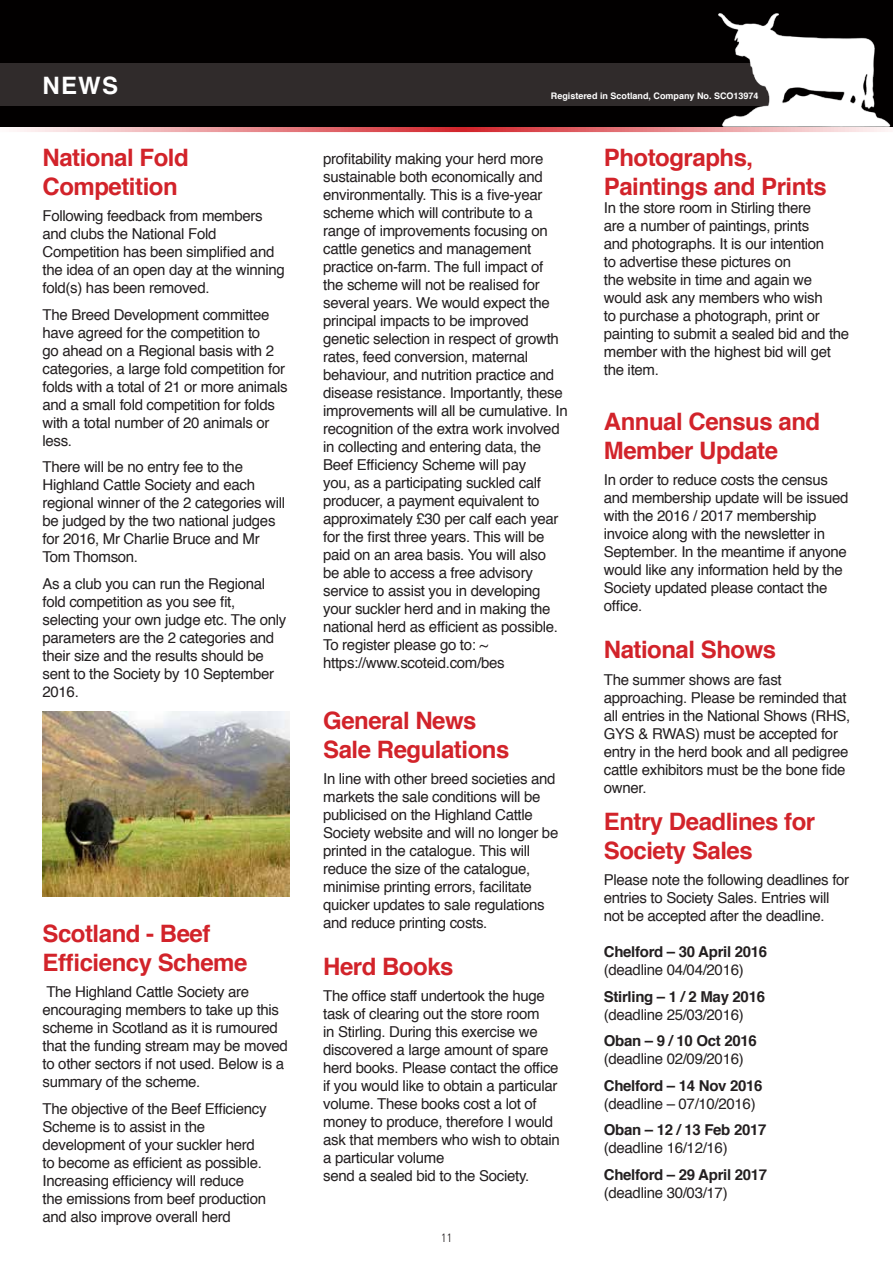
<style>
.page{position:relative;width:893px;height:1263px;background:#fff}
.page>*{position:absolute;margin:0;border:0;box-sizing:border-box;transform-origin:0 0}
.t1{font:700 24px/28.8px "Helvetica";letter-spacing:-.02em;color:#d2232a}
.t2{font:700 24px "Helvetica";color:#fff}
.t3{font:15px/18px "Helvetica";letter-spacing:-.02em;color:#231f20}
.t4{font:700 15px "Helvetica";letter-spacing:-.02em;color:#231f20}
.t5{font:300 condensed 12px "Frutiger";color:#231f20}
.t6{font:700 9px "Helvetica";color:#fff}
</style>
<div class="page">
<img style="left:43px;top:711px;width:246px;height:185px">
<svg style="left:0;top:126px;width:893px;height:6px;background:#c77d80"></svg>
<div style="left:0;top:0;width:893px;height:126px;background:#020000"></div>
<div style="left:0;top:64px;width:775px;height:42px;background:#302b2b"></div>
<img style="left:716px;top:13px;width:175px;height:113px">
<h1 class="t2" style="left:43px;top:66px;width:77px">NEWS</h1>
<h1 class="t1" style="left:43px;top:143px;width:148px">National Fold<br>Competition</h1>
<p class="t3" style="left:43px;top:207px;width:244px">Following feedback from members and clubs the National Fold<br>Competition has been simplified and the idea of an open day at the winning fold(s) has been removed.</p>
<p class="t3" style="left:43px;top:306px;width:247px">The Breed Development committee have agreed for the competition to<br>go ahead on a Regional basis with 2 categories, a large fold competition for folds with a total of 21 or more animals and a small fold competition for folds with a total number of 20 animals or less.</p>
<p class="t3" style="left:43px;top:458px;width:244px">There will be no entry fee to the<br>Highland Cattle Society and each regional winner of the 2 categories will be judged by the two national judges for 2016, Mr Charlie Bruce and Mr<br>Tom Thomson.</p>
<p class="t3" style="left:43px;top:575px;width:245px">As a club you can run the Regional fold competition as you see fit, selecting your own judge etc. The only parameters are the 2 categories and their size and the results should be sent to the Society by 10 September<br>2016.</p>
<h1 class="t1" style="left:43px;top:919px;width:206px">Scotland - Beef<br>Efficiency Scheme</h1>
<p class="t3" style="left:43px;top:983px;width:247px">The Highland Cattle Society are encouraging members to take up this scheme in Scotland as it is rumoured that the funding stream may be moved to other sectors if not used. Below is a summary of the scheme.</p>
<p class="t3" style="left:43px;top:1100px;width:226px">The objective of the Beef Efficiency<br>Scheme is to assist in the development of your suckler herd to become as efficient as possible.<br>Increasing efficiency will reduce the emissions from beef production and also improve overall herd</p>
<p class="t6" style="left:551px;top:89px;width:209px">Registered in Scotland, Company No. SCO13974</p>
<p class="t3" style="left:323px;top:150px;width:246px">profitability making your herd more sustainable both economically and environmentally. This is a five-year scheme which will contribute to a range of improvements focusing on cattle genetics and management practice on-farm. The full impact of<br>the scheme will not be realised for several years. We would expect the principal impacts to be improved genetic selection in respect of growth rates, feed conversion, maternal behaviour, and nutrition practice and disease resistance. Importantly, these improvements will all be cumulative. In recognition of the extra work involved in collecting and entering data, the Beef Efficiency Scheme will pay<br>you, as a participating suckled calf producer, a payment equivalent to approximately £30 per calf each year for the first three years. This will be paid on an area basis. You will also<br>be able to access a free advisory service to assist you in developing your suckler herd and in making the national herd as efficient as possible.<br>To register please go to: ~ https://www.scoteid.com/bes</p>
<h1 class="t1" style="left:323px;top:706px;width:188px">General News<br>Sale Regulations</h1>
<p class="t3" style="left:323px;top:770px;width:237px">In line with other breed societies and markets the sale conditions will be publicised on the Highland Cattle Society website and will no longer be printed in the catalogue. This will reduce the size of the catalogue, minimise printing errors, facilitate quicker updates to sale regulations and reduce printing costs.</p>
<h1 class="t1" style="left:323px;top:952px;width:132px">Herd Books</h1>
<p class="t3" style="left:323px;top:987px;width:238px">The office staff undertook the huge task of clearing out the store room<br>in Stirling. During this exercise we discovered a large amount of spare herd books. Please contact the office if you would like to obtain a particular volume. These books cost a lot of money to produce, therefore I would ask that members who wish to obtain a particular volume<br>send a sealed bid to the Society.</p>
<p class="t5" style="left:441px;top:1231px;width:13px">11</p>
<h1 class="t1" style="left:604px;top:143px;width:224px">Photographs,<br>Paintings and Prints</h1>
<p class="t3" style="left:604px;top:199px;width:247px">In the store room in Stirling there<br>are a number of paintings, prints<br>and photographs. It is our intention<br>to advertise these pictures on<br>the website in time and again we would ask any members who wish<br>to purchase a photograph, print or painting to submit a sealed bid and the member with the highest bid will get the item.</p>
<h1 class="t1" style="left:604px;top:407px;width:218px">Annual Census and<br>Member Update</h1>
<p class="t3" style="left:604px;top:471px;width:246px">In order to reduce costs the census and membership update will be issued with the 2016 / 2017 membership invoice along with the newsletter in<br>September. In the meantime if anyone would like any information held by the<br>Society updated please contact the office.</p>
<h1 class="t1" style="left:604px;top:635px;width:174px">National Shows</h1>
<p class="t3" style="left:604px;top:671px;width:248px">The summer shows are fast approaching. Please be reminded that all entries in the National Shows (RHS,<br>GYS &amp; RWAS) must be accepted for entry in the herd book and all pedigree cattle exhibitors must be the bone fide owner.</p>
<h1 class="t1" style="left:604px;top:807px;width:213px">Entry Deadlines for<br>Society Sales</h1>
<p class="t3" style="left:604px;top:871px;width:247px">Please note the following deadlines for entries to Society Sales. Entries will not be accepted after the deadline.</p>
<p class="t4" style="left:604px;top:940px;width:165px">Chelford – 30 April 2016</p>
<p class="t3" style="left:604px;top:961px;width:141px">(deadline 04/04/2016)</p>
<p class="t4" style="left:604px;top:984px;width:163px">Stirling – 1 / 2 May 2016</p>
<p class="t3" style="left:604px;top:1006px;width:141px">(deadline 25/03/2016)</p>
<p class="t4" style="left:604px;top:1029px;width:154px">Oban – 9 / 10 Oct 2016</p>
<p class="t3" style="left:604px;top:1050px;width:141px">(deadline 02/09/2016)</p>
<p class="t4" style="left:604px;top:1073px;width:160px">Chelford – 14 Nov 2016</p>
<p class="t3" style="left:604px;top:1095px;width:153px">(deadline – 07/10/2016)</p>
<p class="t4" style="left:604px;top:1118px;width:164px">Oban – 12 / 13 Feb 2017</p>
<p class="t3" style="left:604px;top:1139px;width:125px">(deadline 16/12/16)</p>
<p class="t4" style="left:604px;top:1162px;width:165px">Chelford – 29 April 2017</p>
<p class="t3" style="left:604px;top:1184px;width:125px">(deadline 30/03/17)</p>
</div>
